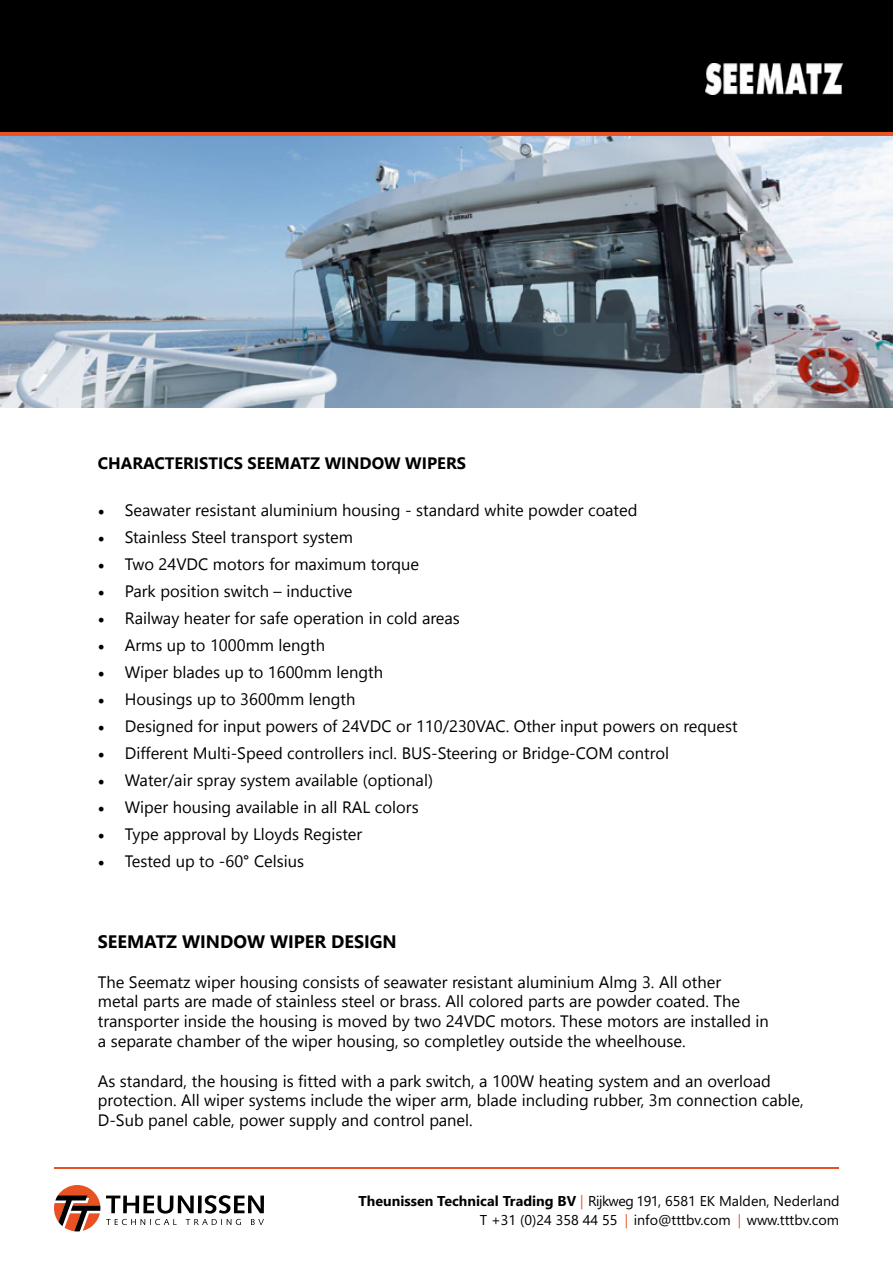
<style>
.page{position:relative;width:893px;height:1263px;background:#fff}
.page>*{position:absolute;margin:0;border:0;box-sizing:border-box;transform-origin:0 0}
.t1{font:700 18px "Leelawadee UI";color:#000}
.t2{font:16.5px/19.8px "Leelawadee UI";color:#000}
.t3{font:700 16.5px "Leelawadee UI";color:#000}
.t4{font:14.25px/19.4px "Leelawadee UI";color:#000;text-align:right}
.s1{font-family:"Minion Pro";font-size:18px}
.s2{font-weight:700}
.s3{color:#e95324}
</style>
<div class="page">
<div style="left:0;top:0;width:893px;height:133px;background:#000"></div>
<hr style="left:54px;top:1167px;width:785px;height:1px;background:#e95223">
<svg style="left:1px;top:133px;width:892px;height:4px;background:#d66c50"></svg>
<svg style="left:54px;top:1185px;width:46px;height:46px"></svg>
<svg style="left:106px;top:1195px;width:158px;height:18px"></svg>
<svg style="left:106px;top:1219px;width:158px;height:6px"></svg>
<img style="left:706px;top:63px;width:137px;height:31px">
<img style="left:0;top:137px;width:893px;height:271px">
<p class="t3" style="left:98px;top:451px;width:370px">CHARACTERISTICS SEEMATZ WINDOW WIPERS</p>
<p class="t2" style="left:98px;top:499px;width:541px"><span class="s1">•</span> Seawater resistant aluminium housing - standard white powder coated</p>
<p class="t2" style="left:98px;top:526px;width:257px"><span class="s1">•</span> Stainless Steel transport system</p>
<p class="t2" style="left:98px;top:553px;width:323px"><span class="s1">•</span> Two 24VDC motors for maximum torque</p>
<p class="t2" style="left:98px;top:580px;width:256px"><span class="s1">•</span> Park position switch – inductive</p>
<p class="t2" style="left:98px;top:607px;width:364px"><span class="s1">•</span> Railway heater for safe operation in cold areas</p>
<p class="t2" style="left:98px;top:634px;width:229px"><span class="s1">•</span> Arms up to 1000mm length</p>
<p class="t2" style="left:98px;top:661px;width:287px"><span class="s1">•</span> Wiper blades up to 1600mm length</p>
<p class="t2" style="left:98px;top:688px;width:259px"><span class="s1">•</span> Housings up to 3600mm length</p>
<p class="t2" style="left:98px;top:715px;width:641px"><span class="s1">•</span> Designed for input powers of 24VDC or 110/230VAC. Other input powers on request</p>
<p class="t2" style="left:98px;top:742px;width:573px"><span class="s1">•</span> Different Multi-Speed controllers incl. BUS-Steering or Bridge-COM control</p>
<p class="t2" style="left:98px;top:769px;width:337px"><span class="s1">•</span> Water/air spray system available (optional)</p>
<p class="t2" style="left:98px;top:796px;width:322px"><span class="s1">•</span> Wiper housing available in all RAL colors</p>
<p class="t2" style="left:98px;top:823px;width:266px"><span class="s1">•</span> Type approval by Lloyds Register</p>
<p class="t2" style="left:98px;top:850px;width:208px"><span class="s1">•</span> Tested up to -60° Celsius</p>
<p class="t1" style="left:98px;top:929px;width:301px">SEEMATZ WINDOW WIPER DESIGN</p>
<p class="t2" style="left:98px;top:971px;width:673px">The Seematz wiper housing consists of seawater resistant aluminium Almg 3. All other<br>metal parts are made of stainless steel or brass. All colored parts are powder coated. The transporter inside the housing is moved by two 24VDC motors. These motors are installed in a separate chamber of the wiper housing, so completley outside the wheelhouse.</p>
<p class="t2" style="left:98px;top:1070px;width:707px">As standard, the housing is fitted with a park switch, a 100W heating system and an overload protection. All wiper systems include the wiper arm, blade including rubber, 3m connection cable,<br>D-Sub panel cable, power supply and control panel.</p>
<p class="t4" style="left:359px;top:1190px;width:483px"><span class="s2">Theunissen Technical Trading BV</span> <span class="s3">|</span> Rijkweg 191, 6581 EK Malden, Nederland<br>T +31 (0)24 358 44 55 <span class="s3">|</span> info@tttbv.com <span class="s3">|</span> www.tttbv.com</p>
</div>
